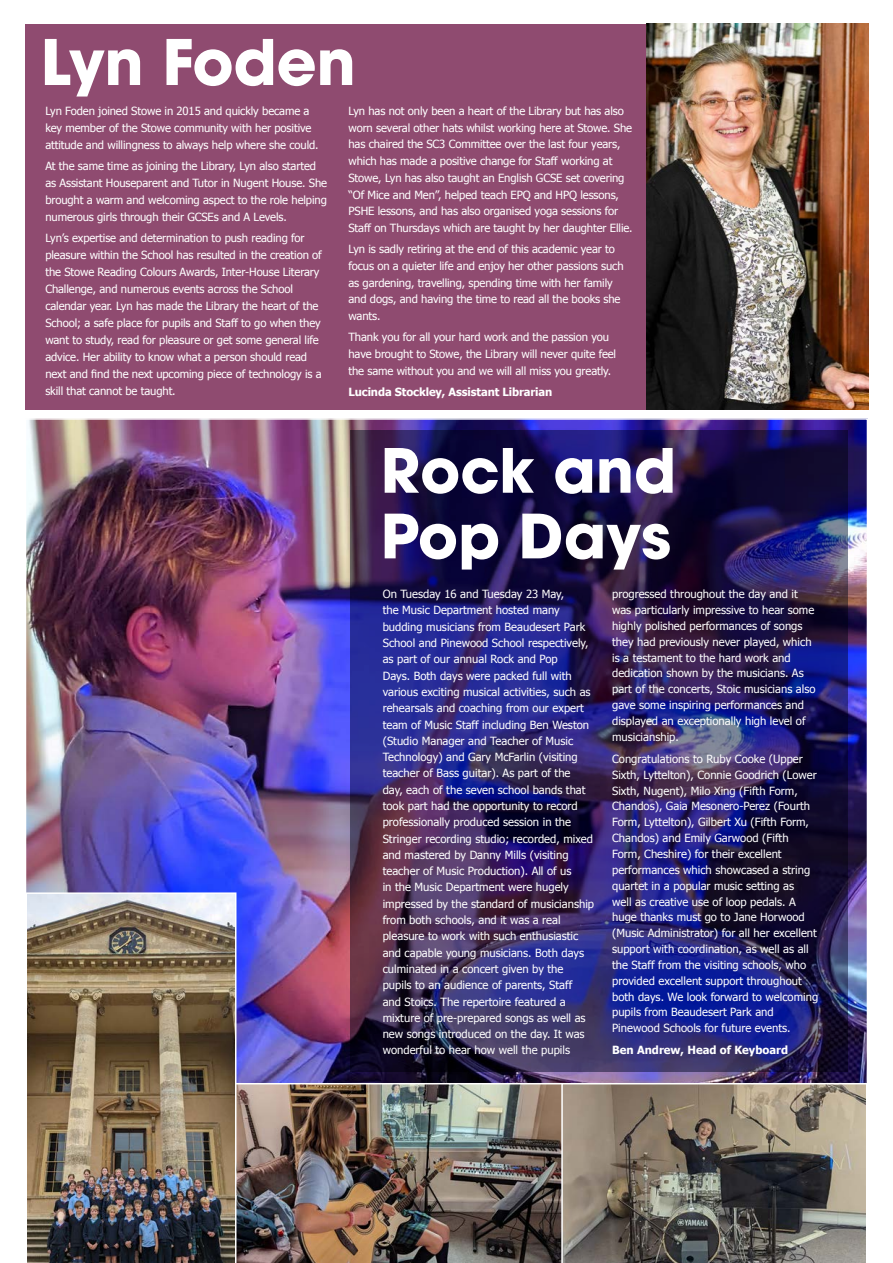
<style>
.page{position:relative;width:893px;height:1263px;background:#fff}
.page>*{position:absolute;margin:0;border:0;box-sizing:border-box;transform-origin:0 0}
.t1{font:700 62.25px "ITC Avant Garde Pro";letter-spacing:-.005em;color:#fff}
.t2{font:700 60.45px/65.7px "ITC Avant Garde Pro";color:#fff}
.t3{font:11.25px/16.4px "Tahoma";color:#fff}
.t4{font:700 11.25px "Tahoma";letter-spacing:-.01em;color:#fff}
</style>
<div class="page">
<img style="left:28px;top:421px;width:837px;height:662px">
<img style="left:350px;top:430px;width:498px;height:641px">
<img style="left:236px;top:1084px;width:325px;height:179px">
<svg style="left:561px;top:1084px;width:305px;height:179px;background:#7a7368"></svg>
<img style="left:26px;top:892px;width:210px;height:371px">
<div style="left:25px;top:24px;width:842px;height:386px;background:#8f4b70"></div>
<img style="left:646px;top:24px;width:222px;height:386px">
<p class="t1" style="left:40px;top:20px;width:317px">Lyn Foden</p>
<p class="t3" style="left:45px;top:102px;width:275px;line-height:17px">Lyn Foden joined Stowe in 2015 and quickly became a key member of the Stowe community with her positive attitude and willingness to always help where she could.</p>
<p class="t3" style="left:45px;top:157px;width:283px;line-height:17px">At the same time as joining the Library, Lyn also started as Assistant Houseparent and Tutor in Nugent House. She brought a warm and welcoming aspect to the role helping numerous girls through their GCSEs and A Levels.</p>
<p class="t3" style="left:45px;top:229px;width:278px;line-height:17px">Lyn’s expertise and determination to push reading for pleasure within the School has resulted in the creation of the Stowe Reading Colours Awards, Inter-House Literary Challenge, and numerous events across the School calendar year. Lyn has made the Library the heart of the School; a safe place for pupils and Staff to go when they want to study, read for pleasure or get some general life advice. Her ability to know what a person should read next and find the next upcoming piece of technology is a skill that cannot be taught.</p>
<p class="t3" style="left:348px;top:102px;width:286px;line-height:16.8px">Lyn has not only been a heart of the Library but has also worn several other hats whilst working here at Stowe. She has chaired the SC3 Committee over the last four years, which has made a positive change for Staff working at Stowe, Lyn has also taught an English GCSE set covering “Of Mice and Men”, helped teach EPQ and HPQ lessons, PSHE lessons, and has also organised yoga sessions for Staff on Thursdays which are taught by her daughter Ellie.</p>
<p class="t3" style="left:348px;top:240px;width:277px;line-height:16.8px">Lyn is sadly retiring at the end of this academic year to focus on a quieter life and enjoy her other passions such as gardening, travelling, spending time with her family and dogs, and having the time to read all the books she wants.</p>
<p class="t3" style="left:348px;top:328px;width:269px;line-height:16.8px">Thank you for all your hard work and the passion you have brought to Stowe, the Library will never quite feel the same without you and we will all miss you greatly.</p>
<p class="t4" style="left:348px;top:383px;width:205px">Lucinda Stockley, Assistant Librarian</p>
<p class="t2" style="left:381px;top:437px;width:297px">Rock and<br>Pop Days</p>
<p class="t3" style="left:383px;top:585px;width:213px">On Tuesday 16 and Tuesday 23 May,<br>the Music Department hosted many budding musicians from Beaudesert Park School and Pinewood School respectively, as part of our annual Rock and Pop<br>Days. Both days were packed full with various exciting musical activities, such as rehearsals and coaching from our expert team of Music Staff including Ben Weston (Studio Manager and Teacher of Music Technology) and Gary McFarlin (visiting teacher of Bass guitar). As part of the<br>day, each of the seven school bands that took part had the opportunity to record professionally produced session in the Stringer recording studio; recorded, mixed and mastered by Danny Mills (visiting teacher of Music Production). All of us<br>in the Music Department were hugely impressed by the standard of musicianship from both schools, and it was a real pleasure to work with such enthusiastic and capable young musicians. Both days culminated in a concert given by the pupils to an audience of parents, Staff<br>and Stoics. The repertoire featured a mixture of pre-prepared songs as well as new songs introduced on the day. It was wonderful to hear how well the pupils</p>
<p class="t3" style="left:612px;top:586px;width:205px;line-height:15.9px">progressed throughout the day and it was particularly impressive to hear some highly polished performances of songs they had previously never played, which is a testament to the hard work and dedication shown by the musicians. As part of the concerts, Stoic musicians also gave some inspiring performances and displayed an exceptionally high level of musicianship.</p>
<p class="t3" style="left:612px;top:750px;width:208px;line-height:15.9px">Congratulations to Ruby Cooke (Upper Sixth, Lyttelton), Connie Goodrich (Lower Sixth, Nugent), Milo Xing (Fifth Form, Chandos), Gaia Mesonero-Perez (Fourth Form, Lyttelton), Gilbert Xu (Fifth Form, Chandos) and Emily Garwood (Fifth Form, Cheshire) for their excellent performances which showcased a string quartet in a popular music setting as<br>well as creative use of loop pedals. A huge thanks must go to Jane Horwood (Music Administrator) for all her excellent support with coordination, as well as all the Staff from the visiting schools, who provided excellent support throughout both days. We look forward to welcoming pupils from Beaudesert Park and Pinewood Schools for future events.</p>
<p class="t4" style="left:612px;top:1042px;width:177px">Ben Andrew, Head of Keyboard</p>
</div>
